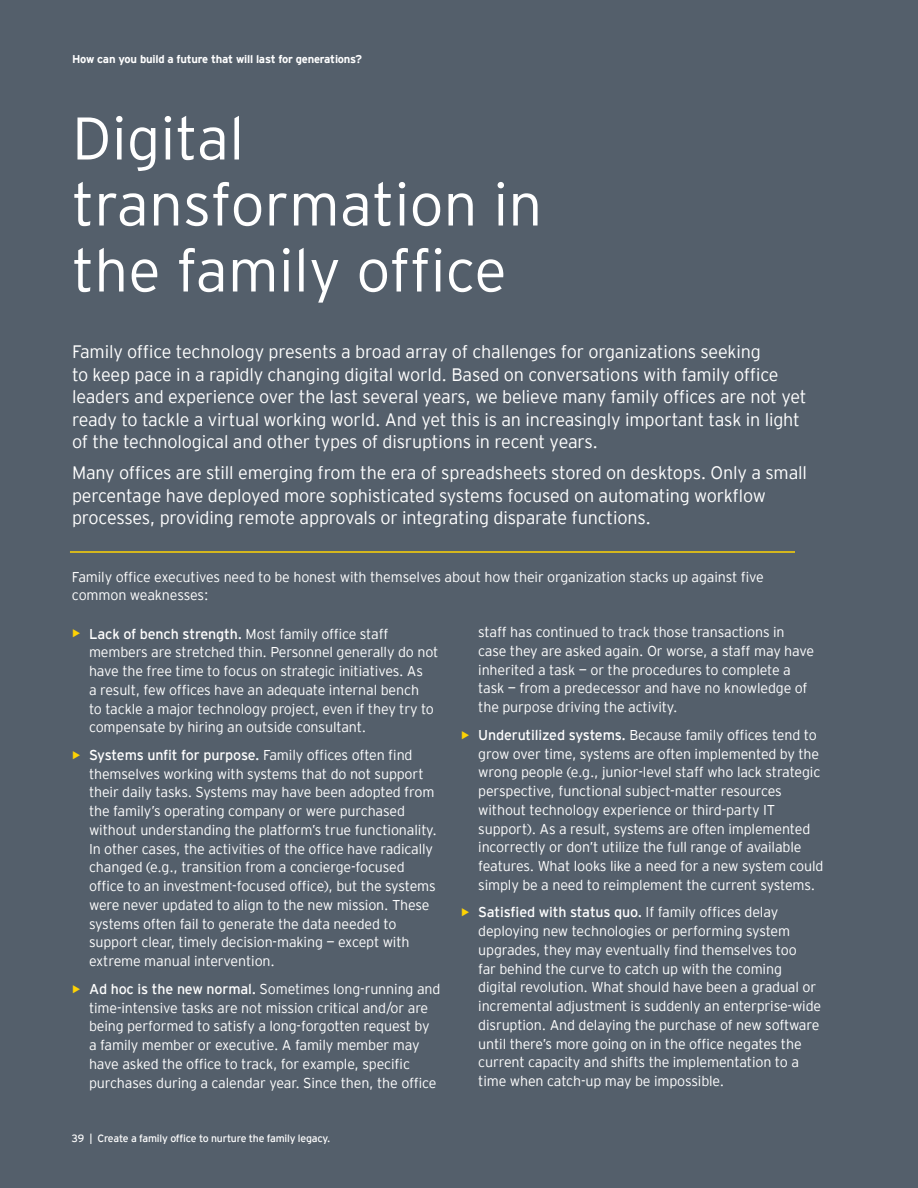
<style>
.page{position:relative;width:918px;height:1188px;background:#545f6b}
.page>*{position:absolute;margin:0;border:0;box-sizing:border-box;transform-origin:0 0}
.t1{font:300 60px/66px "EY Interstate";color:#fff}
.Lead_in_text{font:300 18px/22.5px "EY Interstate";letter-spacing:-.01em;color:#fff}
.Body_text_PUBS{font:300 14.25px/18.8px "EY Interstate";letter-spacing:-.01em;color:#fff}
.Article_heading{font:700 11.25px "EY Interstate";letter-spacing:-.02em;color:#fff}
.Page_No_s_Left{font:10.5px "EY Interstate";letter-spacing:-.02em;color:#fff}
.s1{font-weight:700;font-size:15.75px;color:#fed304}
.s2{font-style:inherit}
</style>
<div class="page">
<hr style="left:70px;top:551px;width:725px;height:2px;background:#fed304">
<p class="Article_heading" style="left:72px;top:51px;width:292px">How can you build a future that will last for generations?</p>
<p class="t1" style="left:72px;top:102px;width:472px">Digital transformation in the family office</p>
<p class="Lead_in_text" style="left:72px;top:340px;width:736px">Family office technology presents a broad array of challenges for organizations seeking<br>to keep pace in a rapidly changing digital world. Based on conversations with family office leaders and experience over the last several years, we believe many family offices are not yet ready to tackle a virtual working world. And yet this is an increasingly important task in light of the technological and other types of disruptions in recent years.</p>
<p class="Lead_in_text" style="left:72px;top:461px;width:737px">Many offices are still emerging from the era of spreadsheets stored on desktops. Only a small percentage have deployed more sophisticated systems focused on automating workflow processes, providing remote approvals or integrating disparate functions.</p>
<p class="Body_text_PUBS" style="left:72px;top:566px;width:693px">Family office executives need to be honest with themselves about how their organization stacks up against five common weaknesses:</p>
<p class="Body_text_PUBS" style="left:89px;top:623px;width:351px;text-indent:-17px"><span class="s1">•</span> <span class="s2">Lack of bench strength.</span> Most family office staff members are stretched thin. Personnel generally do not have the free time to focus on strategic initiatives. As<br>a result, few offices have an adequate internal bench<br>to tackle a major technology project, even if they try to compensate by hiring an outside consultant.</p>
<p class="Body_text_PUBS" style="left:89px;top:745px;width:349px;text-indent:-17px"><span class="s1">•</span> <span class="s2">Systems unfit for purpose.</span> Family offices often find themselves working with systems that do not support their daily tasks. Systems may have been adopted from the family’s operating company or were purchased without understanding the platform’s true functionality.<br>In other cases, the activities of the office have radically changed (e.g., transition from a concierge-focused office to an investment-focused office), but the systems were never updated to align to the new mission. These systems often fail to generate the data needed to support clear, timely decision-making — except with extreme manual intervention.</p>
<p class="Body_text_PUBS" style="left:89px;top:979px;width:353px;text-indent:-17px"><span class="s1">•</span> <span class="s2">Ad hoc is the new normal.</span> Sometimes long-running and time-intensive tasks are not mission critical and/or are being performed to satisfy a long-forgotten request by a family member or executive. A family member may have asked the office to track, for example, specific purchases during a calendar year. Since then, the office</p>
<p class="Page_No_s_Left" style="left:72px;top:1131px;width:260px">39 | Create a family office to nurture the family legacy.</p>
<p class="Body_text_PUBS" style="left:478px;top:622px;width:338px">staff has continued to track those transactions in case they are asked again. Or worse, a staff may have inherited a task — or the procedures to complete a task — from a predecessor and have no knowledge of the purpose driving the activity.</p>
<p class="Body_text_PUBS" style="left:478px;top:725px;width:347px;text-indent:-17px"><span class="s1">•</span> <span class="s2">Underutilized systems.</span> Because family offices tend to grow over time, systems are often implemented by the wrong people (e.g., junior-level staff who lack strategic perspective, functional subject-matter resources without technology experience or third-party IT support). As a result, systems are often implemented incorrectly or don’t utilize the full range of available features. What looks like a need for a new system could simply be a need to reimplement the current systems.</p>
<p class="Body_text_PUBS" style="left:478px;top:902px;width:344px;text-indent:-17px"><span class="s1">•</span> <span class="s2">Satisfied with status quo.</span> If family offices delay deploying new technologies or performing system upgrades, they may eventually find themselves too<br>far behind the curve to catch up with the coming digital revolution. What should have been a gradual or incremental adjustment is suddenly an enterprise-wide disruption. And delaying the purchase of new software until there’s more going on in the office negates the current capacity and shifts the implementation to a time when catch-up may be impossible.</p>
</div>
